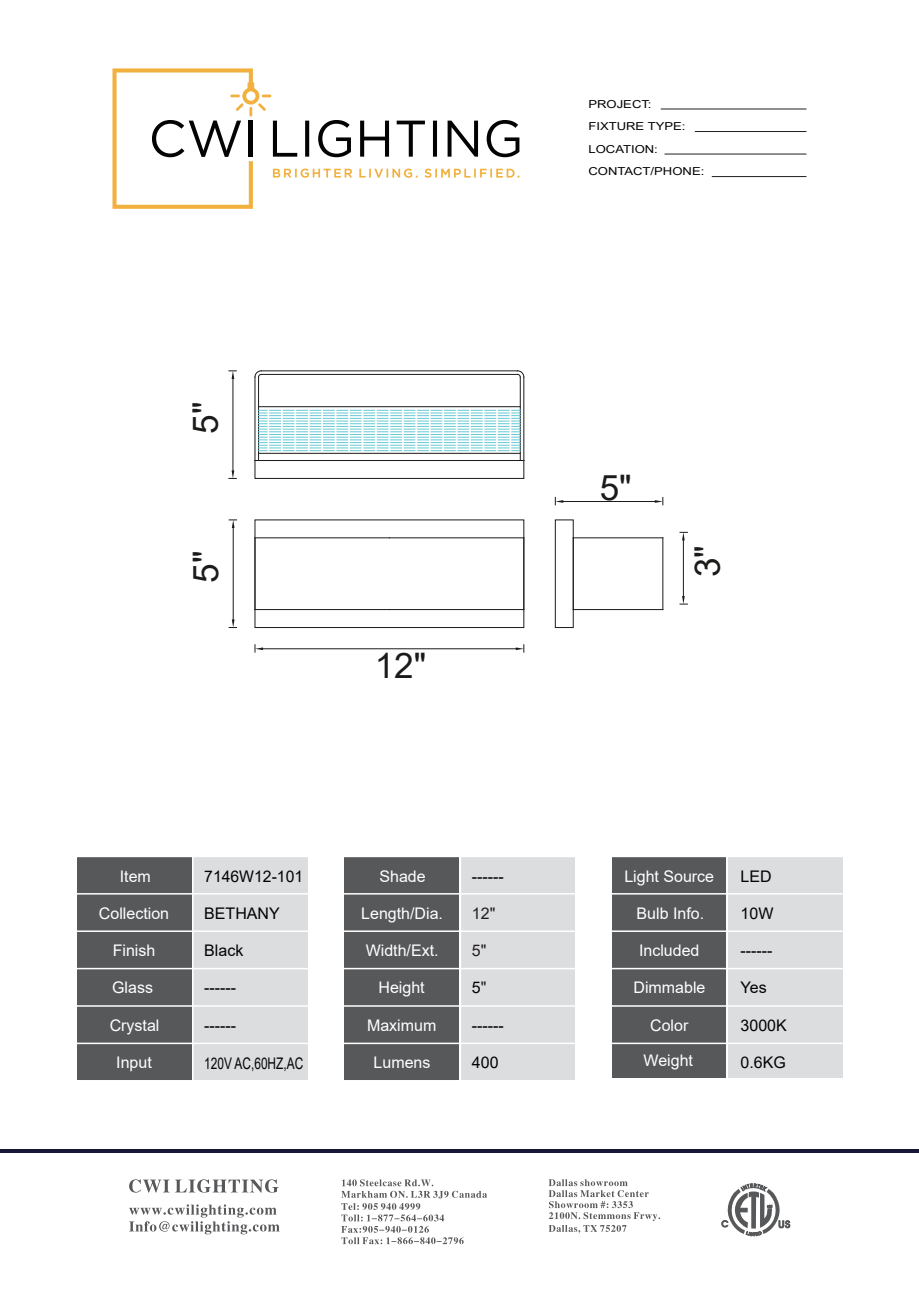
<style>
.page{position:relative;width:919px;height:1289px;background:#fff}
.page>*{position:absolute;margin:0;border:0;box-sizing:border-box;transform-origin:0 0}
.t1{font:35.1px "Arial";color:#1b1b1a}
.t2{font:16.05px "Arial";color:#fff}
.t3{font:16.05px "Arial";color:#030303}
.t4{font:16.05px "Arial";color:#030303;scale:.74 1}
.t5{font:16.05px "Arial";color:#231f20}
.t6{font:10.95px/22.4px "Arial";color:#030303;scale:1.19 1}
.s1{color:#231f20}
</style>
<div class="page">
<hr style="left:0;top:1149px;width:918px;height:4px;background:#171836">
<svg style="left:721px;top:1183px;width:69px;height:53px"></svg>
<svg style="left:341px;top:1179px;width:146px;height:65px"></svg>
<svg style="left:548px;top:1179px;width:112px;height:54px"></svg>
<svg style="left:129px;top:1179px;width:149px;height:13px"></svg>
<svg style="left:129px;top:1204px;width:150px;height:30px"></svg>
<div style="left:611px;top:856px;width:115px;height:221px;background:#57585a"></div>
<div style="left:77px;top:856px;width:114px;height:224px;background:#57585a"></div>
<div style="left:344px;top:856px;width:115px;height:224px;background:#57585a"></div>
<div style="left:728px;top:856px;width:114px;height:221px;background:#dcdddf"></div>
<div style="left:193px;top:856px;width:115px;height:224px;background:#dcdddf"></div>
<div style="left:460px;top:856px;width:115px;height:224px;background:#dcdddf"></div>
<hr style="left:76px;top:930px;width:767px;height:1px;background:#fff">
<hr style="left:76px;top:855px;width:767px;height:2px;background:#fff">
<hr style="left:76px;top:893px;width:767px;height:1px;background:#fff">
<hr style="left:76px;top:967px;width:767px;height:2px;background:#fff">
<hr style="left:76px;top:1005px;width:767px;height:1px;background:#fff">
<hr style="left:76px;top:1042px;width:767px;height:2px;background:#fff">
<hr style="left:76px;top:1079px;width:767px;height:2px;background:#fff">
<hr style="left:459px;top:840px;width:2px;height:240px;background:#fff">
<hr style="left:254px;top:377px;width:1px;height:83px;background:#1b1b1a">
<hr style="left:258px;top:377px;width:1px;height:83px;background:#1b1b1a">
<hr style="left:523px;top:377px;width:1px;height:83px;background:#1b1b1a">
<hr style="left:520px;top:377px;width:1px;height:83px;background:#1b1b1a">
<hr style="left:261px;top:370px;width:256px;height:1px;background:#1b1b1a">
<hr style="left:261px;top:374px;width:256px;height:1px;background:#1b1b1a">
<svg style="left:254px;top:370px;width:8px;height:8px"></svg>
<svg style="left:516px;top:370px;width:8px;height:8px"></svg>
<hr style="left:258px;top:453px;width:262px;height:1px;background:#1b1b1a">
<svg style="left:258px;top:410px;width:262px;height:41px"></svg>
<hr style="left:258px;top:406px;width:262px;height:1px;background:#1b1b1a">
<div style="left:254px;top:460px;width:270px;height:19px;border:1px solid #1b1b1a"></div>
<hr style="left:389px;top:537px;width:135px;height:1px;background:#1b1b1a">
<hr style="left:389px;top:609px;width:135px;height:1px;background:#1b1b1a">
<hr style="left:255px;top:537px;width:134px;height:1px;background:#1b1b1a">
<hr style="left:255px;top:609px;width:134px;height:1px;background:#1b1b1a">
<hr style="left:573px;top:537px;width:89px;height:1px;background:#1b1b1a">
<hr style="left:573px;top:538px;width:1px;height:71px;background:#1b1b1a">
<hr style="left:662px;top:538px;width:1px;height:71px;background:#1b1b1a">
<hr style="left:573px;top:609px;width:89px;height:1px;background:#1b1b1a">
<div style="left:555px;top:519px;width:18px;height:109px;border:1px solid #1b1b1a"></div>
<div style="left:254px;top:519px;width:270px;height:109px;border:1px solid #1b1b1a"></div>
<hr style="left:232px;top:379px;width:1px;height:91px;background:#1b1b1a">
<svg style="left:229px;top:370px;width:7px;height:9px"></svg>
<svg style="left:229px;top:470px;width:7px;height:9px"></svg>
<hr style="left:263px;top:648px;width:252px;height:1px;background:#1b1b1a">
<svg style="left:254px;top:644px;width:9px;height:8px"></svg>
<svg style="left:515px;top:644px;width:9px;height:8px"></svg>
<hr style="left:563px;top:501px;width:91px;height:1px;background:#1b1b1a">
<svg style="left:555px;top:497px;width:8px;height:8px"></svg>
<svg style="left:654px;top:497px;width:9px;height:8px"></svg>
<hr style="left:233px;top:528px;width:1px;height:91px;background:#1b1b1a">
<svg style="left:229px;top:519px;width:7px;height:9px"></svg>
<svg style="left:229px;top:619px;width:7px;height:9px"></svg>
<hr style="left:683px;top:540px;width:1px;height:56px;background:#1b1b1a">
<svg style="left:680px;top:532px;width:7px;height:8px"></svg>
<svg style="left:680px;top:596px;width:7px;height:8px"></svg>
<hr style="left:660px;top:109px;width:146px;height:1px;background:#231f20">
<hr style="left:694px;top:131px;width:112px;height:1px;background:#231f20">
<hr style="left:664px;top:154px;width:142px;height:1px;background:#231f20">
<hr style="left:711px;top:176px;width:95px;height:1px;background:#231f20">
<svg style="left:112px;top:68px;width:407px;height:141px"></svg>
<p class="t6" style="left:588px;top:93px;width:99px">PROJECT:<br>FIXTURE TYPE:<br>LOCATION:<br>CONTACT/PHONE:</p>
<h1 class="t1" style="left:181px;top:434px;width:34px;rotate:-90deg">5"</h1>
<h1 class="t1" style="left:599px;top:463px;width:34px">5"</h1>
<h1 class="t1" style="left:181px;top:583px;width:34px;rotate:-90deg">5"</h1>
<h1 class="t1" style="left:683px;top:577px;width:34px;rotate:-90deg">3"</h1>
<h1 class="t1" style="left:375px;top:642px;width:53px">12"</h1>
<p class="t2" style="left:120px;top:865px;width:33px">Item</p>
<p class="t2" style="left:99px;top:902px;width:72px">Collection</p>
<p class="t2" style="left:113px;top:939px;width:44px">Finish</p>
<p class="t2" style="left:112px;top:976px;width:42px">Glass</p>
<p class="t2" style="left:110px;top:1013px;width:51px">Crystal</p>
<p class="t2" style="left:116px;top:1050px;width:37px">Input</p>
<p class="t3" style="left:204px;top:865px;width:100px">7146W12-101</p>
<p class="t3" style="left:204px;top:902px;width:77px">BETHANY</p>
<p class="t3" style="left:204px;top:939px;width:41px">Black</p>
<p class="t3" style="left:204px;top:976px;width:33px">------</p>
<p class="t3" style="left:204px;top:1013px;width:33px">------</p>
<p class="t4" style="left:204px;top:1052px;width:135px">120V AC,60HZ,AC</p>
<p class="t2" style="left:379px;top:865px;width:48px">Shade</p>
<p class="t2" style="left:361px;top:902px;width:83px">Length/Dia.</p>
<p class="t2" style="left:365px;top:939px;width:74px">Width/Ext.</p>
<p class="t2" style="left:378px;top:976px;width:48px">Height</p>
<p class="t2" style="left:367px;top:1013px;width:71px">Maximum</p>
<p class="t2" style="left:373px;top:1050px;width:58px">Lumens</p>
<p class="t3" style="left:472px;top:865px;width:33px">------</p>
<p class="t5" style="left:472px;top:902px;width:25px">12"</p>
<p class="t5" style="left:472px;top:939px;width:16px">5"</p>
<p class="t3" style="left:472px;top:976px;width:16px">5<span class="s1">"</span></p>
<p class="t3" style="left:472px;top:1013px;width:33px">------</p>
<p class="t3" style="left:472px;top:1050px;width:28px">400</p>
<p class="t2" style="left:624px;top:865px;width:91px">Light Source</p>
<p class="t2" style="left:636px;top:902px;width:69px">Bulb Info.</p>
<p class="t2" style="left:639px;top:939px;width:62px">Included</p>
<p class="t2" style="left:633px;top:976px;width:73px">Dimmable</p>
<p class="t2" style="left:650px;top:1013px;width:40px">Color</p>
<p class="t3" style="left:740px;top:865px;width:33px">LED</p>
<p class="t3" style="left:740px;top:902px;width:34px">10W</p>
<p class="t3" style="left:740px;top:939px;width:33px">------</p>
<p class="t3" style="left:740px;top:976px;width:28px">Yes</p>
<p class="t3" style="left:740px;top:1013px;width:48px">3000K</p>
<p class="t2" style="left:643px;top:1049px;width:51px">Weight</p>
<p class="t3" style="left:740px;top:1050px;width:47px">0.6KG</p>
</div>
